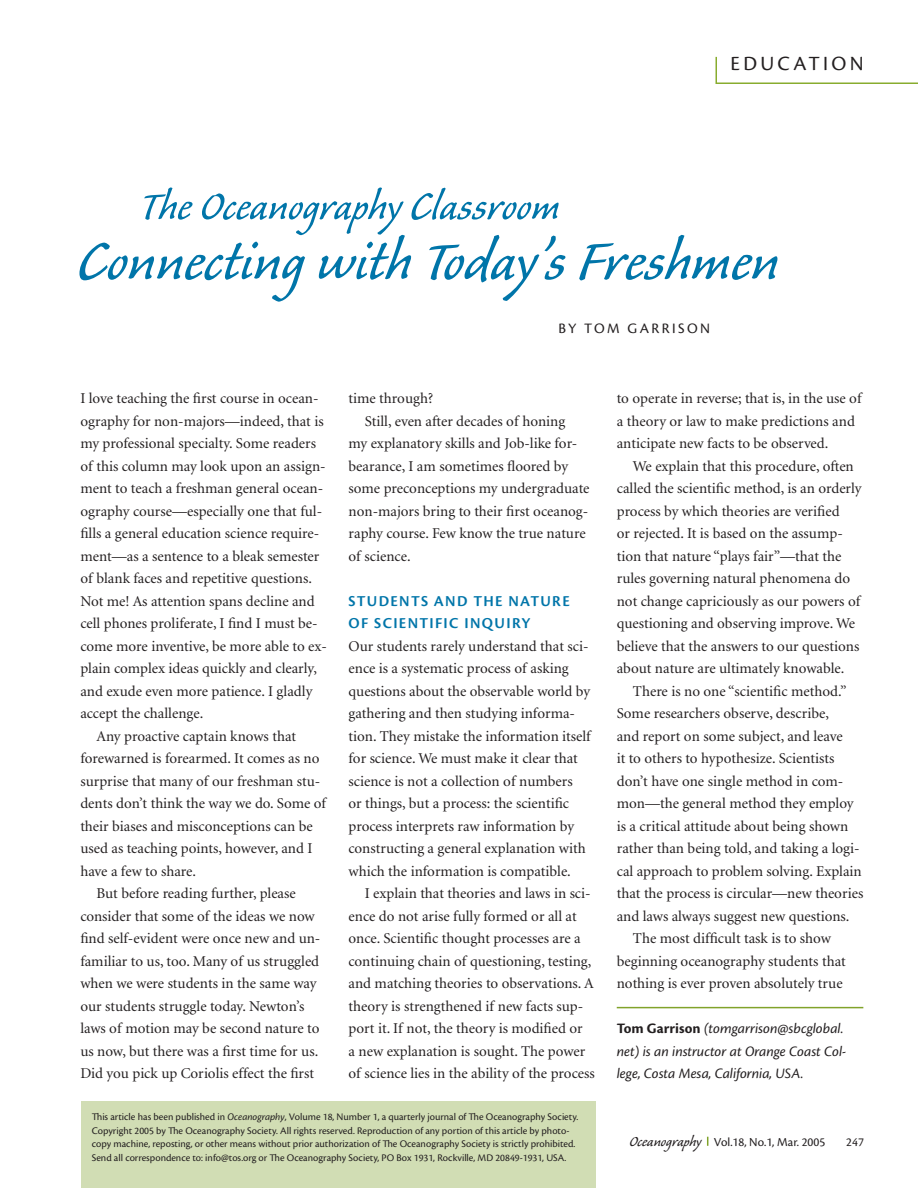
<style>
.page{position:relative;width:918px;height:1188px;background:#fff}
.page>*{position:absolute;margin:0;border:0;box-sizing:border-box;transform-origin:0 0}
.t1{font:70.5px "Caliban";color:#0075a9}
.t2{font:50.4px "Caliban";color:#0075a9}
.t3{font:21px "Cronos Pro";letter-spacing:.16em;color:#231f20}
.t4{font:600 15.75px/22.5px "Cronos Pro";letter-spacing:.085em;color:#0075a9}
.t5{font:15px/22.5px "Minion";color:#231f20}
.t6{font:italic 15px/22.5px "Cronos Pro";color:#231f20}
.t7{font:15px "Cronos Pro";letter-spacing:.16em;color:#231f20}
.t8{font:12.75px "Cronos Pro";color:#231f20}
.t9{font:10.5px/13.5px "Cronos Pro";color:#231f20}
.s1{font-weight:700;font-style:normal}
.s2{font-style:italic}
.s3{font-family:"Caliban";font-size:18px}
</style>
<div class="page">
<hr style="left:617px;top:1007px;width:246px;height:1px;background:#81a32b">
<svg style="left:715px;top:56px;width:203px;height:28px"></svg>
<div style="left:81px;top:1101px;width:515px;height:87px;background:#d1ddb4"></div>
<h3 class="t3" style="left:731px;top:55px;width:135px">EDUCATION</h3>
<h2 class="t2" style="left:140px;top:187px;width:421px">The Oceanography Classroom</h2>
<h1 class="t1" style="left:77px;top:235px;width:704px">Connecting with Today’s Freshmen</h1>
<p class="t7" style="left:559px;top:323px;width:153px">BY TOM GARRISON</p>
<p class="t5" style="left:80px;top:388px;width:240px">I love teaching the first course in ocean-</p>
<p class="t5" style="left:80px;top:411px;width:245px">ography for non-majors—indeed, that is</p>
<p class="t5" style="left:80px;top:433px;width:237px">my professional specialty. Some readers</p>
<p class="t5" style="left:80px;top:456px;width:247px">of this column may look upon an assign-</p>
<p class="t5" style="left:80px;top:478px;width:244px">ment to teach a freshman general ocean-</p>
<p class="t5" style="left:80px;top:501px;width:243px">ography course—especially one that ful-</p>
<p class="t5" style="left:80px;top:523px;width:240px">fills a general education science require-</p>
<p class="t5" style="left:80px;top:546px;width:241px">ment—as a sentence to a bleak semester</p>
<p class="t5" style="left:80px;top:568px;width:233px">of blank faces and repetitive questions.</p>
<p class="t5" style="left:80px;top:591px;width:236px">Not me! As attention spans decline and</p>
<p class="t5" style="left:80px;top:613px;width:239px">cell phones proliferate, I find I must be-</p>
<p class="t5" style="left:80px;top:636px;width:248px">come more inventive, be more able to ex-</p>
<p class="t5" style="left:80px;top:658px;width:238px">plain complex ideas quickly and clearly,</p>
<p class="t5" style="left:80px;top:681px;width:234px">and exude even more patience. I gladly</p>
<p class="t5" style="left:80px;top:703px;width:124px">accept the challenge.</p>
<p class="t5" style="left:97px;top:726px;width:201px">Any proactive captain knows that</p>
<p class="t5" style="left:80px;top:748px;width:241px">forewarned is forearmed. It comes as no</p>
<p class="t5" style="left:80px;top:771px;width:242px">surprise that many of our freshman stu-</p>
<p class="t5" style="left:80px;top:793px;width:247px">dents don’t think the way we do. Some of</p>
<p class="t5" style="left:80px;top:816px;width:234px">their biases and misconceptions can be</p>
<p class="t5" style="left:80px;top:838px;width:234px">used as teaching points, however, and I</p>
<p class="t5" style="left:80px;top:861px;width:117px">have a few to share.</p>
<p class="t5" style="left:97px;top:883px;width:201px">But before reading further, please</p>
<p class="t5" style="left:80px;top:906px;width:236px">consider that some of the ideas we now</p>
<p class="t5" style="left:80px;top:928px;width:242px">find self-evident were once new and un-</p>
<p class="t5" style="left:80px;top:951px;width:240px">familiar to us, too. Many of us struggled</p>
<p class="t5" style="left:80px;top:973px;width:238px">when we were students in the same way</p>
<p class="t5" style="left:80px;top:996px;width:226px">our students struggle today. Newton’s</p>
<p class="t5" style="left:80px;top:1018px;width:241px">laws of motion may be second nature to</p>
<p class="t5" style="left:80px;top:1041px;width:239px">us now, but there was a first time for us.</p>
<p class="t5" style="left:80px;top:1063px;width:235px">Did you pick up Coriolis effect the first</p>
<p class="t5" style="left:349px;top:388px;width:86px">time through?</p>
<p class="t5" style="left:365px;top:411px;width:202px">Still, even after decades of honing</p>
<p class="t5" style="left:349px;top:433px;width:230px">my explanatory skills and Job-like for-</p>
<p class="t5" style="left:349px;top:456px;width:221px">bearance, I am sometimes floored by</p>
<p class="t5" style="left:349px;top:478px;width:243px">some preconceptions my undergraduate</p>
<p class="t5" style="left:349px;top:501px;width:241px">non-majors bring to their first oceanog-</p>
<p class="t5" style="left:349px;top:523px;width:239px">raphy course. Few know the true nature</p>
<p class="t5" style="left:349px;top:546px;width:64px">of science.</p>
<p class="t4" style="left:349px;top:591px;width:223px">STUDENTS AND THE NATURE<br>OF SCIENTIFIC INQUIRY</p>
<p class="t5" style="left:349px;top:636px;width:244px">Our students rarely understand that sci&shy;ence is a systematic process of asking questions about the observable world by gathering and then studying informa&shy;tion. They mistake the information itself for science. We must make it clear that science is not a collection of numbers<br>or things, but a process: the scientific process interprets raw information by constructing a general explanation with which the information is compatible.</p>
<p class="t5" style="left:349px;top:883px;width:248px;text-indent:16px">I explain that theories and laws in sci&shy;ence do not arise fully formed or all at once. Scientific thought processes are a continuing chain of questioning, testing, and matching theories to observations. A theory is strengthened if new facts sup&shy;port it. If not, the theory is modified or<br>a new explanation is sought. The power of science lies in the ability of the process</p>
<p class="t5" style="left:617px;top:388px;width:246px">to operate in reverse; that is, in the use of a theory or law to make predictions and anticipate new facts to be observed.</p>
<p class="t5" style="left:617px;top:456px;width:246px;text-indent:16px">We explain that this procedure, often called the scientific method, is an orderly process by which theories are verified<br>or rejected. It is based on the assump&shy;tion that nature “plays fair”—that the rules governing natural phenomena do not change capriciously as our powers of questioning and observing improve. We believe that the answers to our questions about nature are ultimately knowable.</p>
<p class="t5" style="left:633px;top:681px;width:215px">There is no one “scientific method.”</p>
<p class="t5" style="left:617px;top:703px;width:214px">Some researchers observe, describe,</p>
<p class="t5" style="left:617px;top:726px;width:227px">and report on some subject, and leave</p>
<p class="t5" style="left:617px;top:748px;width:219px">it to others to hypothesize. Scientists</p>
<p class="t5" style="left:617px;top:771px;width:228px">don’t have one single method in com-</p>
<p class="t5" style="left:617px;top:793px;width:238px">mon—the general method they employ</p>
<p class="t5" style="left:617px;top:816px;width:233px">is a critical attitude about being shown</p>
<p class="t5" style="left:617px;top:838px;width:244px">rather than being told, and taking a logi-</p>
<p class="t5" style="left:617px;top:861px;width:247px">cal approach to problem solving. Explain</p>
<p class="t5" style="left:617px;top:883px;width:248px">that the process is circular—new theories</p>
<p class="t5" style="left:617px;top:906px;width:234px">and laws always suggest new questions.</p>
<p class="t5" style="left:633px;top:928px;width:199px">The most difficult task is to show</p>
<p class="t5" style="left:617px;top:951px;width:231px">beginning oceanography students that</p>
<p class="t5" style="left:617px;top:973px;width:227px">nothing is ever proven absolutely true</p>
<p class="t6" style="left:617px;top:1018px;width:231px"><span class="s1">Tom Garrison</span> (tomgarrison@sbcglobal. net) is an instructor at Orange Coast Col&shy;lege, Costa Mesa, California, USA.</p>
<p class="t9" style="left:92px;top:1111px;width:488px">This article has been published in <span class="s2">Oceanography</span>, Volume 18, Number 1, a quarterly journal of The Oceanography Society.<br>Copyright 2005 by The Oceanography Society. All rights reserved. Reproduction of any portion of this article by photo&shy;copy machine, reposting, or other means without prior authorization of The Oceanography Society is strictly prohibited.<br>Send all correspondence to: info@tos.org or The Oceanography Society, PO Box 1931, Rockville, MD 20849-1931, USA.</p>
<p class="t8" style="left:629px;top:1137px;width:197px"><span class="s3">Oceanography</span> Vol.18, No.1, Mar. 2005</p>
<p class="t8" style="left:846px;top:1137px;width:19px">247</p>
</div>
